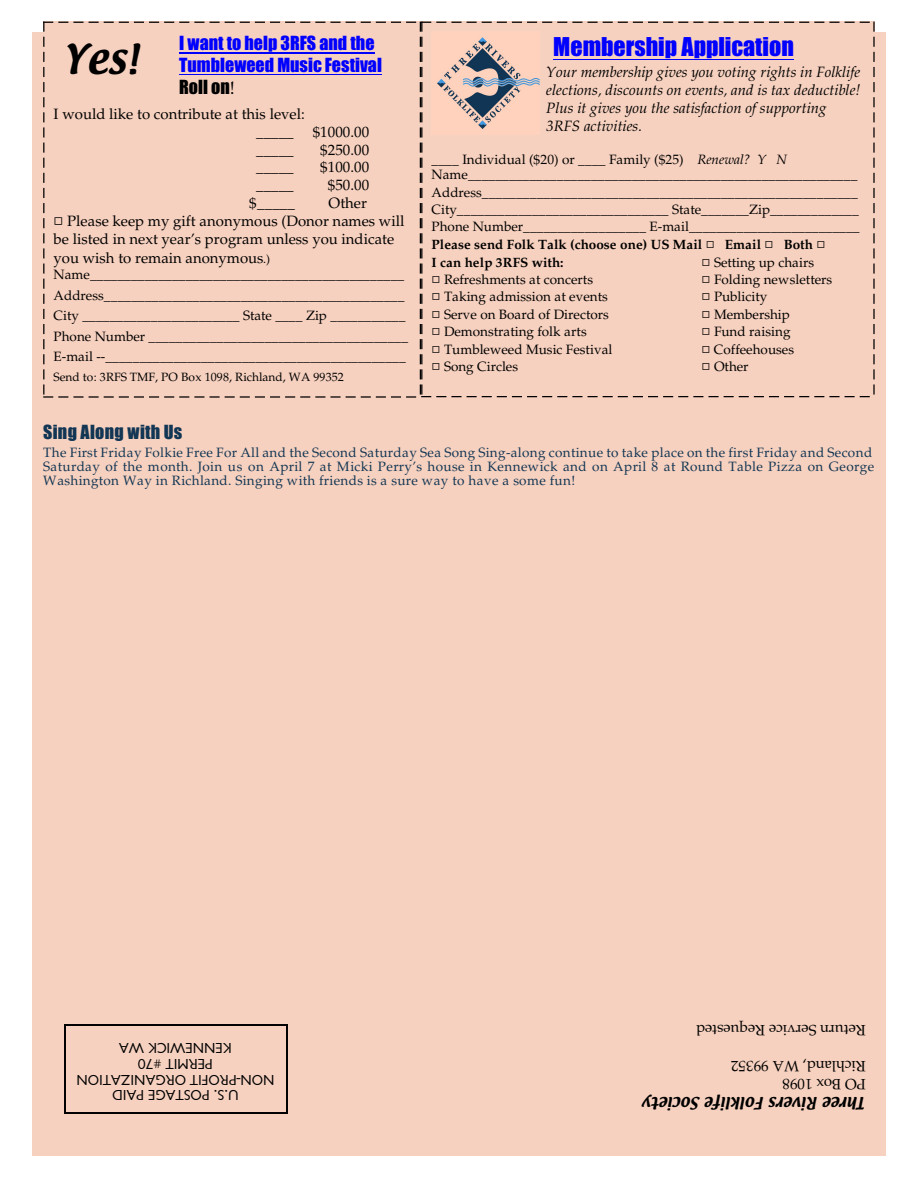
<style>
.page{position:relative;width:918px;height:1188px;background:#fff}
.page>*{position:absolute;margin:0;border:0;box-sizing:border-box;transform-origin:0 0}
.t1{font:36px "Textile";color:#000}
.t2{font:24px "Impact";color:#00f}
.t3{font:18px/21.9px "Impact";color:#00f}
.t4{font:18px "Impact";letter-spacing:.015em;color:#123654}
.t5{font:15px/18.8px "Palatino";color:#000}
.t6{font:italic 15px/18.6px "Palatino";color:#000}
.t7{font:15px "Garrison Sans";color:#000}
.t8{font:15px "Textile";color:#000}
.t9{font:13.5px "Palatino";color:#000}
.t10{font:13.5px/14.2px "Palatino";letter-spacing:.025em;color:#123654}
.t11{font:700 13.5px "Palatino";color:#000}
.t12{font:12px "Palatino";color:#000}
.s1{color:#000}
.s2{font-family:"Palatino";color:#000}
.s3{font-size:12px}
.s4{font-style:italic}
</style>
<div class="page">
<div style="left:32px;top:32px;width:854px;height:1124px;background:#f7d1bf"></div>
<hr style="left:286px;top:1024px;width:1px;height:90px;background:#000">
<hr style="left:64px;top:1024px;width:1px;height:90px;background:#000">
<hr style="left:64px;top:1113px;width:223px;height:1px;background:#000">
<hr style="left:64px;top:1024px;width:223px;height:1px;background:#000">
<svg style="left:43px;top:22px;width:832px;height:376px"></svg>
<p class="t1" style="left:63px;top:38px;width:77px">Yes!</p>
<p class="t3" style="left:179px;top:33px;width:204px">I want to help 3RFS and the<br>Tumbleweed Music Festival<br><span class="s1">Roll on</span><span class="s2">!</span></p>
<p class="t5" style="left:54px;top:107px;width:253px">I would like to contribute at this level:</p>
<p class="t5" style="left:256px;top:124px;width:39px">_____</p>
<p class="t5" style="left:313px;top:124px;width:58px">$1000.00</p>
<p class="t5" style="left:256px;top:142px;width:39px">_____</p>
<p class="t5" style="left:256px;top:160px;width:39px">_____</p>
<p class="t5" style="left:256px;top:178px;width:39px">_____</p>
<p class="t5" style="left:320px;top:142px;width:50px">$250.00</p>
<p class="t5" style="left:320px;top:160px;width:51px">$100.00</p>
<p class="t5" style="left:328px;top:178px;width:43px">$50.00</p>
<p class="t5" style="left:249px;top:195px;width:47px">$_____</p>
<p class="t5" style="left:329px;top:195px;width:40px">Other</p>
<p class="t5" style="left:54px;top:213px;width:352px">☐ Please keep my gift anonymous (Donor names will be listed in next year’s program unless you indicate you wish to remain anonymous<span class="s3">.)</span></p>
<p class="t9" style="left:54px;top:270px;width:352px">Name______________________________________________</p>
<p class="t9" style="left:54px;top:290px;width:352px">Address____________________________________________</p>
<p class="t9" style="left:54px;top:311px;width:353px">City _______________________ State ____ Zip ___________</p>
<p class="t9" style="left:54px;top:331px;width:356px">Phone Number ______________________________________</p>
<p class="t9" style="left:54px;top:352px;width:354px">E-mail --____________________________________________</p>
<p class="t12" style="left:54px;top:372px;width:292px">Send to: 3RFS TMF, PO Box 1098, Richland, WA 99352</p>
<p class="t2" style="left:553px;top:37px;width:242px">Membership Application</p>
<p class="t6" style="left:546px;top:64px;width:316px">Your membership gives you voting rights in Folklife elections, discounts on events, and is tax deductible!</p>
<p class="t6" style="left:546px;top:100px;width:282px">Plus it gives you the satisfaction of supporting<br>3RFS activities.</p>
<p class="t9" style="left:432px;top:154px;width:357px">____ Individual ($20) or ____ Family ($25) <span class="s4">Renewal? Y N</span></p>
<p class="t9" style="left:432px;top:170px;width:427px">Name_________________________________________________________</p>
<p class="t9" style="left:432px;top:187px;width:428px">Address_______________________________________________________</p>
<p class="t9" style="left:432px;top:204px;width:429px">City_______________________________ State_______Zip_____________</p>
<p class="t9" style="left:432px;top:222px;width:430px">Phone Number__________________ E-mail_________________________</p>
<p class="t11" style="left:432px;top:239px;width:396px">Please send Folk Talk (choose one) US Mail ☐ Email ☐ Both ☐</p>
<p class="t11" style="left:432px;top:257px;width:134px">I can help 3RFS with:</p>
<p class="t9" style="left:702px;top:257px;width:114px">☐ Setting up chairs</p>
<p class="t9" style="left:432px;top:274px;width:163px">☐ Refreshments at concerts</p>
<p class="t9" style="left:702px;top:274px;width:132px">☐ Folding newsletters</p>
<p class="t9" style="left:432px;top:292px;width:178px">☐ Taking admission at events</p>
<p class="t9" style="left:702px;top:292px;width:67px">☐ Publicity</p>
<p class="t9" style="left:432px;top:309px;width:179px">☐ Serve on Board of Directors</p>
<p class="t9" style="left:702px;top:309px;width:90px">☐ Membership</p>
<p class="t9" style="left:432px;top:326px;width:157px">☐ Demonstrating folk arts</p>
<p class="t9" style="left:702px;top:326px;width:90px">☐ Fund raising</p>
<p class="t9" style="left:432px;top:344px;width:182px">☐ Tumbleweed Music Festival</p>
<p class="t9" style="left:702px;top:344px;width:94px">☐ Coffeehouses</p>
<p class="t9" style="left:432px;top:361px;width:88px">☐ Song Circles</p>
<p class="t9" style="left:702px;top:361px;width:49px">☐ Other</p>
<p class="t4" style="left:43px;top:425px;width:141px">Sing Along with Us</p>
<p class="t10" style="left:43px;top:447px;width:832px">The First Friday Folkie Free For All and the Second Saturday Sea Song Sing-along continue to take place on the first Friday and Second<br>Saturday of the month. Join us on April 7 at Micki Perry’s house in Kennewick and on April 8 at Round Table Pizza on George<br>Washington Way in Richland. Singing with friends is a sure way to have a some fun!</p>
<p class="t5" style="left:866px;top:1038px;width:171px;rotate:-180deg">Return Service Requested</p>
<p class="t7" style="left:232px;top:1053px;width:114px;rotate:-180deg">KENNEWICK WA</p>
<p class="t7" style="left:213px;top:1069px;width:77px;rotate:-180deg">PERMIT #70</p>
<p class="t5" style="left:866px;top:1073px;width:136px;rotate:-180deg">Richland, WA 9 2539</p>
<p class="t7" style="left:274px;top:1085px;width:199px;rotate:-180deg">NON-PROFIT ORGANIZATION</p>
<p class="t7" style="left:239px;top:1101px;width:128px;rotate:-180deg">U.S. POSTAGE PAID</p>
<p class="t5" style="left:866px;top:1091px;width:85px;rotate:-180deg">PO Box 1 890</p>
<p class="t8" style="left:866px;top:1112px;width:224px;rotate:-180deg">Three Rivers Folkl fi e Society</p>
</div>
